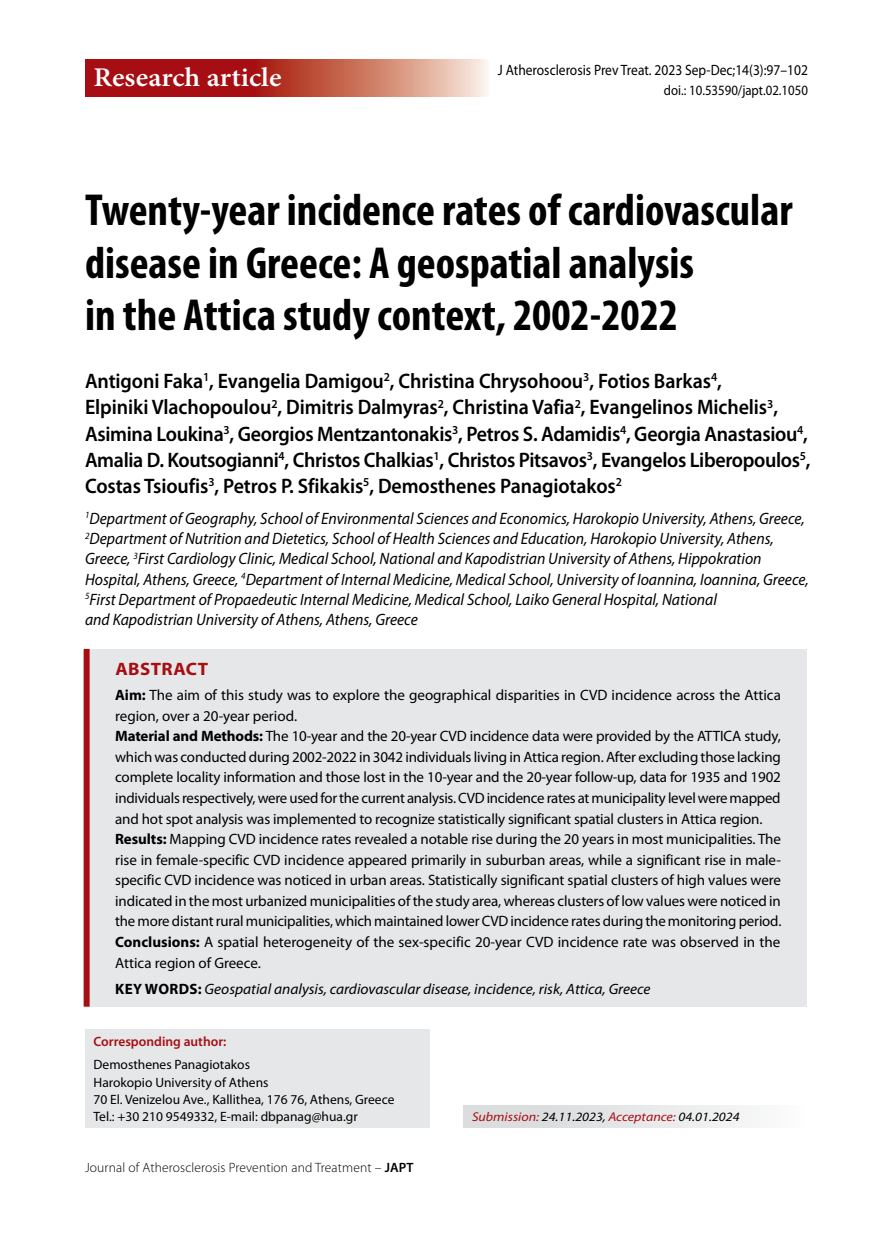
<style>
.page{position:relative;width:893px;height:1234px;background:#fff}
.page>*{position:absolute;margin:0;border:0;box-sizing:border-box;transform-origin:0 0}
.t1{font:700 condensed 45px/52.5px "Myriad Pro";color:#000}
.t2{font:600 27px "Minion Pro";color:#fff;scale:1.07 1}
.t3{font:600 21px/26.1px "Myriad Pro";letter-spacing:-.01em;color:#000;scale:.95 1}
.t4{font:700 18px "Myriad Pro";letter-spacing:.025em;color:#a70e13;scale:1.05 1}
.t5{font:italic 16.5px/20.2px "Myriad Pro";color:#000;scale:.95 1}
.t6{font:15px/20.5px "Myriad Pro";letter-spacing:-.01em;color:#000}
.t7{font:italic 15px "Myriad Pro";color:#000}
.t8{font:15px "Myriad Pro";letter-spacing:-.01em;color:#000;scale:.9 1}
.t9{font:14.25px "Myriad Pro";color:#000;scale:.9 1}
.t10{font:13.5px/17.2px "Myriad Pro";color:#000}
.t11{font:300 13.5px "Myriad Pro";letter-spacing:.01em;color:#000}
.t12{font:600 13.5px "Myriad Pro";color:#a70e13}
.t13{font:italic 12.75px "Myriad Pro";color:#a70e13;scale:1.1 1}
.s1{font-weight:700}
.s2{font-weight:700;font-style:normal}
.s3{font-weight:600}
.s4{color:#000}
</style>
<div class="page">
<div style="left:463px;top:1104px;width:343px;height:23px;background:linear-gradient(to right,#d6d7d8,#fafafb)"></div>
<svg style="left:85px;top:60px;width:403px;height:36px"></svg>
<div style="left:85px;top:1028px;width:344px;height:99px;background:#e6e7e8"></div>
<div style="left:87px;top:648px;width:719px;height:358px;background:#e6e7e8"></div>
<div style="left:84px;top:648px;width:6px;height:358px;background:#a70e13"></div>
<h2 class="t2" style="left:94px;top:58px;width:177px">Research article</h2>
<p class="t8" style="left:498px;top:61px;width:346px">J Atherosclerosis Prev Treat. 2023 Sep-Dec;14(3):97–102</p>
<p class="t9" style="left:664px;top:81px;width:161px">doi.: 10.53590/japt.02.1050</p>
<h1 class="t1" style="left:85px;top:183px;width:709px">Twenty-year incidence rates of cardiovascular disease in Greece: A geospatial analysis<br>in the Attica study context, 2002-2022</h1>
<p class="t3" style="left:85px;top:367px;width:765px">Antigoni Faka<sup>1</sup>, Evangelia Damigou<sup>2</sup>, Christina Chrysohoou<sup>3</sup>, Fotios Barkas<sup>4</sup>,<br>Elpiniki Vlachopoulou<sup>2</sup>, Dimitris Dalmyras<sup>2</sup>, Christina Vafia<sup>2</sup>, Evangelinos Michelis<sup>3</sup>, Asimina Loukina<sup>3</sup>, Georgios Mentzantonakis<sup>3</sup>, Petros S. Adamidis<sup>4</sup>, Georgia Anastasiou<sup>4</sup>, Amalia D. Koutsogianni<sup>4</sup>, Christos Chalkias<sup>1</sup>, Christos Pitsavos<sup>3</sup>, Evangelos Liberopoulos<sup>5</sup>, Costas Tsioufis<sup>3</sup>, Petros P. Sfikakis<sup>5</sup>, Demosthenes Panagiotakos<sup>2</sup></p>
<p class="t5" style="left:85px;top:507px;width:763px"><sup>1</sup>Department of Geography, School of Environmental Sciences and Economics, Harokopio University, Athens, Greece, <sup>2</sup>Department of Nutrition and Dietetics, School of Health Sciences and Education, Harokopio University, Athens, Greece, <sup>3</sup>First Cardiology Clinic, Medical School, National and Kapodistrian University of Athens, Hippokration Hospital, Athens, Greece, <sup>4</sup>Department of Internal Medicine, Medical School, University of Ioannina, Ioannina, Greece, <sup>5</sup>First Department of Propaedeutic Internal Medicine, Medical School, Laiko General Hospital, National<br>and Kapodistrian University of Athens, Athens, Greece</p>
<p class="t4" style="left:115px;top:657px;width:90px">Abstract</p>
<p class="t6" style="left:115px;top:684px;width:668px"><span class="s1">Aim:</span> The aim of this study was to explore the geographical disparities in CVD incidence across the Attica region, over a 20-year period.<br><span class="s1">Material and Methods:</span> The 10-year and the 20-year CVD incidence data were provided by the ATTICA study, which was conducted during 2002-2022 in 3042 individuals living in Attica region. After excluding those lacking complete locality information and those lost in the 10-year and the 20-year follow-up, data for 1935 and 1902 individuals respectively, were used for the current analysis. CVD incidence rates at municipality level were mapped and hot spot analysis was implemented to recognize statistically significant spatial clusters in Attica region.<br><span class="s1">Results:</span> Mapping CVD incidence rates revealed a notable rise during the 20 years in most municipalities. The rise in female-specific CVD incidence appeared primarily in suburban areas, while a significant rise in male&shy;specific CVD incidence was noticed in urban areas. Statistically significant spatial clusters of high values were indicated in the most urbanized municipalities of the study area, whereas clusters of low values were noticed in the more distant rural municipalities, which maintained lower CVD incidence rates during the monitoring period.<br><span class="s1">Conclusions:</span> A spatial heterogeneity of the sex-specific 20-year CVD incidence rate was observed in the Attica region of Greece.</p>
<p class="t7" style="left:115px;top:979px;width:537px"><span class="s2">Key words:</span> Geospatial analysis, cardiovascular disease, incidence, risk, Attica, Greece</p>
<p class="t12" style="left:94px;top:1032px;width:134px">Corresponding author:</p>
<p class="t10" style="left:94px;top:1055px;width:302px">Demosthenes Panagiotakos<br>Harokopio University of Athens<br>70 El. Venizelou Ave., Kallithea, 176 76, Athens, Greece Tel.: +30 210 9549332, E-mail: dbpanag@hua.gr</p>
<p class="t11" style="left:85px;top:1158px;width:330px">Journal of Atherosclerosis Prevention and Treatment – <span class="s3">JAPT</span></p>
<p class="t13" style="left:472px;top:1108px;width:245px">Submission: <span class="s4">24.11.2023,</span> Acceptance: <span class="s4">04.01.2024</span></p>
</div>
